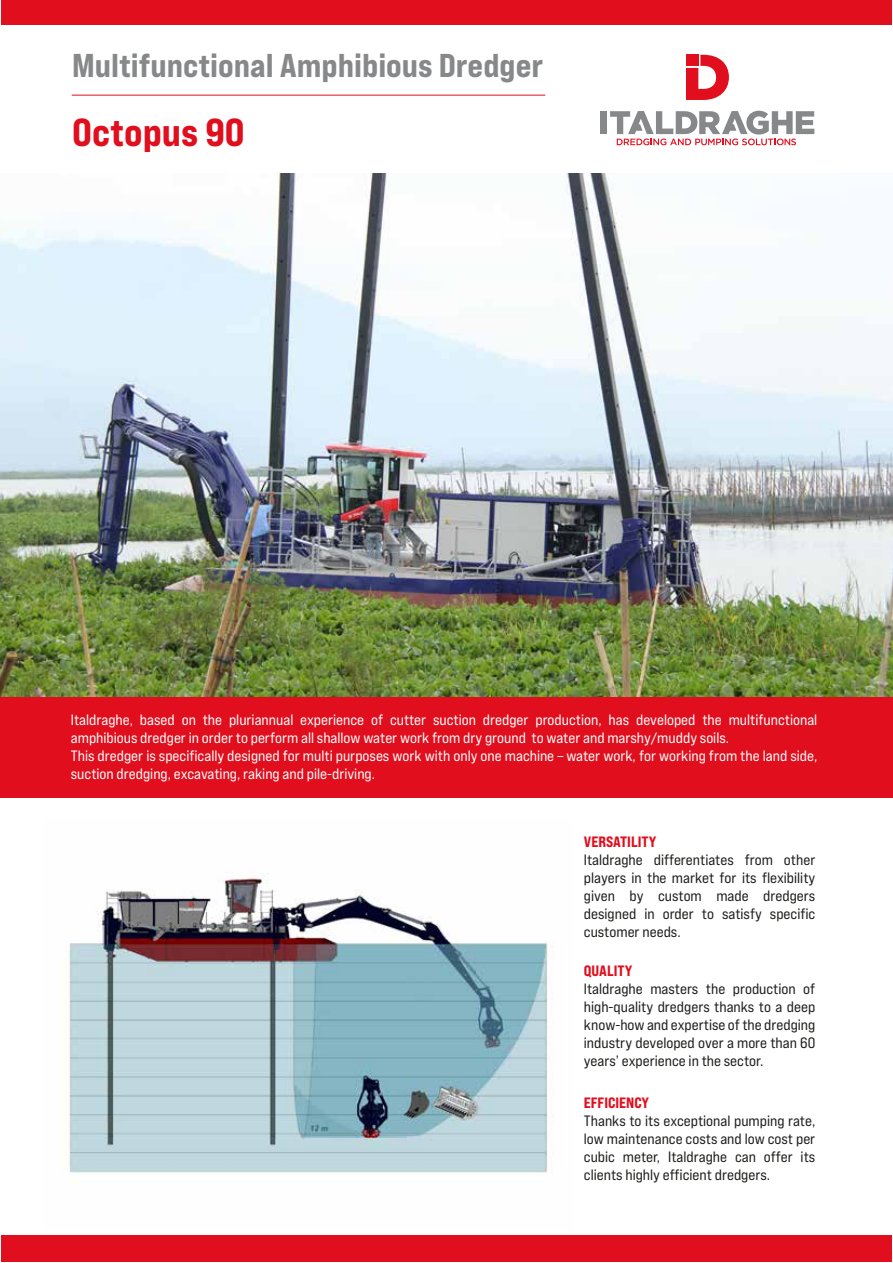
<style>
.page{position:relative;width:893px;height:1263px;background:#fff}
.page>*{position:absolute;margin:0;border:0;box-sizing:border-box;transform-origin:0 0}
.t1{font:39px "Bebas Neue Pro Exp Eb";color:#e10e1d}
.t2{font:33px "Bebas Neue Pro Exp Eb";color:#87888a}
.t3{font:15px/18px "Bebas Neue Pro Exp Rg";color:#1d1d1b;text-align:justify}
.t4{font:15px/18px "Bebas Neue Pro Exp Rg";color:#fff}
.t5{font:15px "Bebas Neue Pro Exp Eb";color:#e10e1d}
</style>
<div class="page">
<img style="left:0;top:174px;width:893px;height:523px">
<div style="left:0;top:697px;width:893px;height:101px;background:#e10e1d"></div>
<div style="left:1px;top:0;width:891px;height:25px;background:#e10e1d"></div>
<div style="left:1px;top:1235px;width:891px;height:27px;background:#e10e1d"></div>
<svg style="left:686px;top:55px;width:43px;height:45px"></svg>
<div style="left:601px;top:111px;width:6px;height:23px;background:#87888a"></div>
<svg style="left:610px;top:111px;width:204px;height:34px"></svg>
<hr style="left:72px;top:95px;width:473px;height:1px;background:#e10e1d">
<img style="left:69px;top:872px;width:484px;height:311px">
<h2 class="t2" style="left:72px;top:45px;width:473px">Multifunctional Amphibious Dredger</h2>
<h1 class="t1" style="left:72px;top:108px;width:174px">Octopus 90</h1>
<p class="t4" style="left:71px;top:711px;width:748px">Italdraghe, based on the pluriannual experience of cutter suction dredger production, has developed the multifunctional amphibious dredger in order to perform all shallow water work from dry ground to water and marshy/muddy soils.<br>This dredger is specifically designed for multi purposes work with only one machine – water work, for working from the land side, suction dredging, excavating, raking and pile-driving.</p>
<p class="t5" style="left:584px;top:833px;width:74px">VERSATILITY</p>
<p class="t3" style="left:584px;top:851px;width:233px">Italdraghe differentiates from other players in the market for its flexibility given by custom made dredgers designed in order to satisfy specific customer needs.</p>
<p class="t5" style="left:584px;top:962px;width:50px">QUALITY</p>
<p class="t3" style="left:584px;top:980px;width:233px">Italdraghe masters the production of high-quality dredgers thanks to a deep know-how and expertise of the dredging industry developed over a more than 60 years’ experience in the sector.</p>
<p class="t5" style="left:584px;top:1094px;width:67px">EFFICIENCY</p>
<p class="t3" style="left:584px;top:1112px;width:233px">Thanks to its exceptional pumping rate, low maintenance costs and low cost per cubic meter, Italdraghe can offer its clients highly efficient dredgers.</p>
</div>
